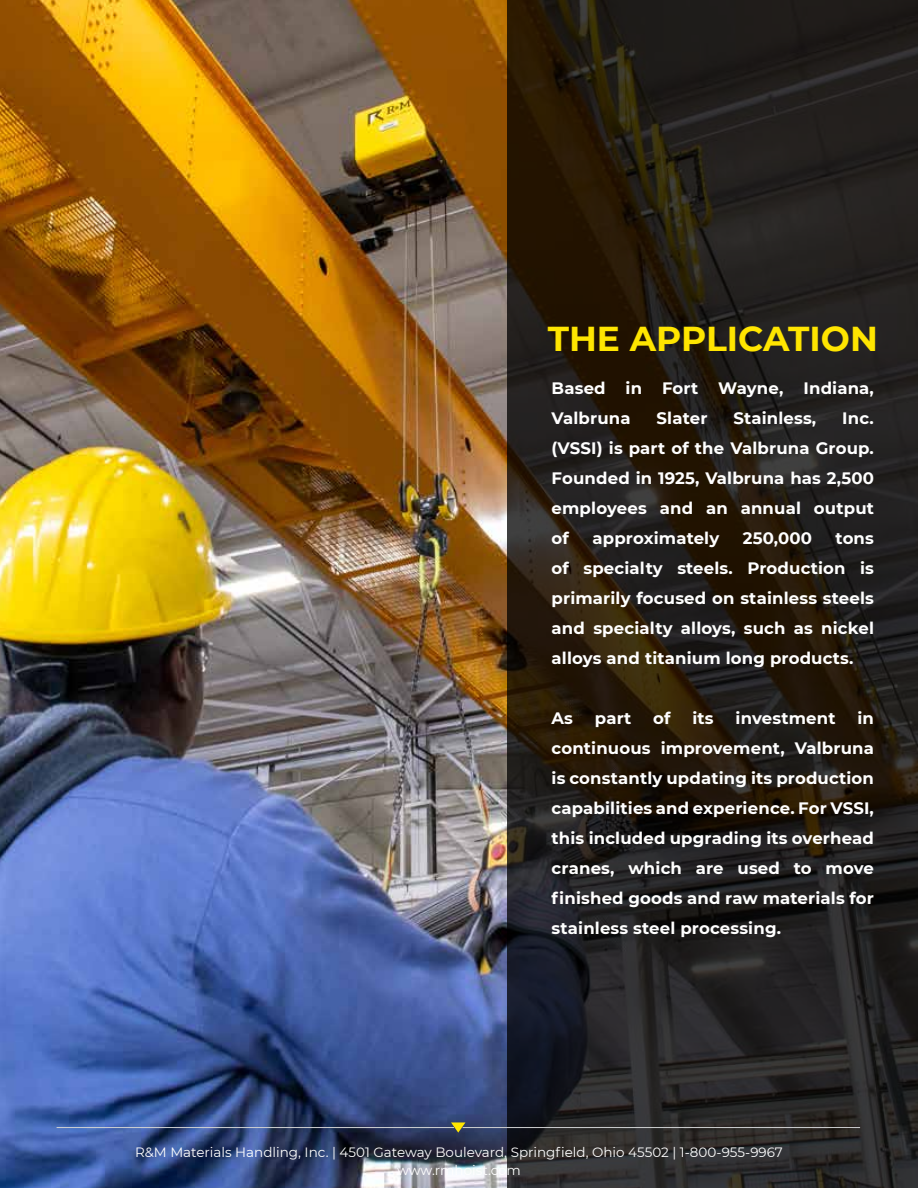
<style>
.page{position:relative;width:918px;height:1188px;background:#fff}
.page>*{position:absolute;margin:0;border:0;box-sizing:border-box;transform-origin:0 0}
.t1{font:700 34.5px "Montserrat";color:#ffe500}
.t2{font:700 16.5px/30px "Montserrat";letter-spacing:.01em;color:#fff;text-align:justify}
.t3{font:13.5px/18px "Montserrat";color:#fff;text-align:center}
</style>
<div class="page">
<img style="left:0;top:0;width:508px;height:1188px">
<svg style="left:508px;top:0;width:410px;height:1188px;background:#241e19"></svg>
<hr style="left:57px;top:1127px;width:397px;height:1px;background:#cfd1d2">
<hr style="left:463px;top:1127px;width:397px;height:1px;background:#cfd1d2">
<svg style="left:451px;top:1122px;width:14px;height:11px"></svg>
<h1 class="t1" style="left:548px;top:314px;width:332px">THE APPLICATION</h1>
<p class="t2" style="left:552px;top:372px;width:324px">Based in Fort Wayne, Indiana,<br>Valbruna</p>
<p class="t2" style="left:657px;top:402px;width:52px">Slater</p>
<p class="t2" style="left:733px;top:402px;width:84px">Stainless,</p>
<p class="t2" style="left:552px;top:402px;width:324px;text-indent:291px">Inc. (VSSI) is part of the Valbruna Group.<br>Founded in 1925, Valbruna has 2,500 employees and an annual output of</p>
<p class="t2" style="left:592px;top:522px;width:128px">approximately</p>
<p class="t2" style="left:743px;top:522px;width:71px">250,000</p>
<p class="t2" style="left:552px;top:522px;width:324px;text-indent:284px">tons of specialty steels. Production is primarily focused on stainless steels and specialty alloys, such as nickel alloys and titanium long products.</p>
<p class="t2" style="left:552px;top:702px;width:23px">As</p>
<p class="t2" style="left:595px;top:702px;width:38px">part</p>
<p class="t2" style="left:653px;top:702px;width:19px">of</p>
<p class="t2" style="left:692px;top:702px;width:23px">its</p>
<p class="t2" style="left:736px;top:702px;width:102px">investment</p>
<p class="t2" style="left:552px;top:702px;width:324px;text-indent:306px">in continuous improvement, Valbruna is constantly updating its production capabilities and experience. For VSSI, this included upgrading its overhead cranes, which are used to move finished goods and raw materials for stainless steel processing.</p>
<p class="t3" style="left:135px;top:1142px;width:649px">R&amp;M Materials Handling, Inc. | 4501 Gateway Boulevard, Springfield, Ohio 45502 | 1-800-955-9967 www.rmhoist.com</p>
</div>
